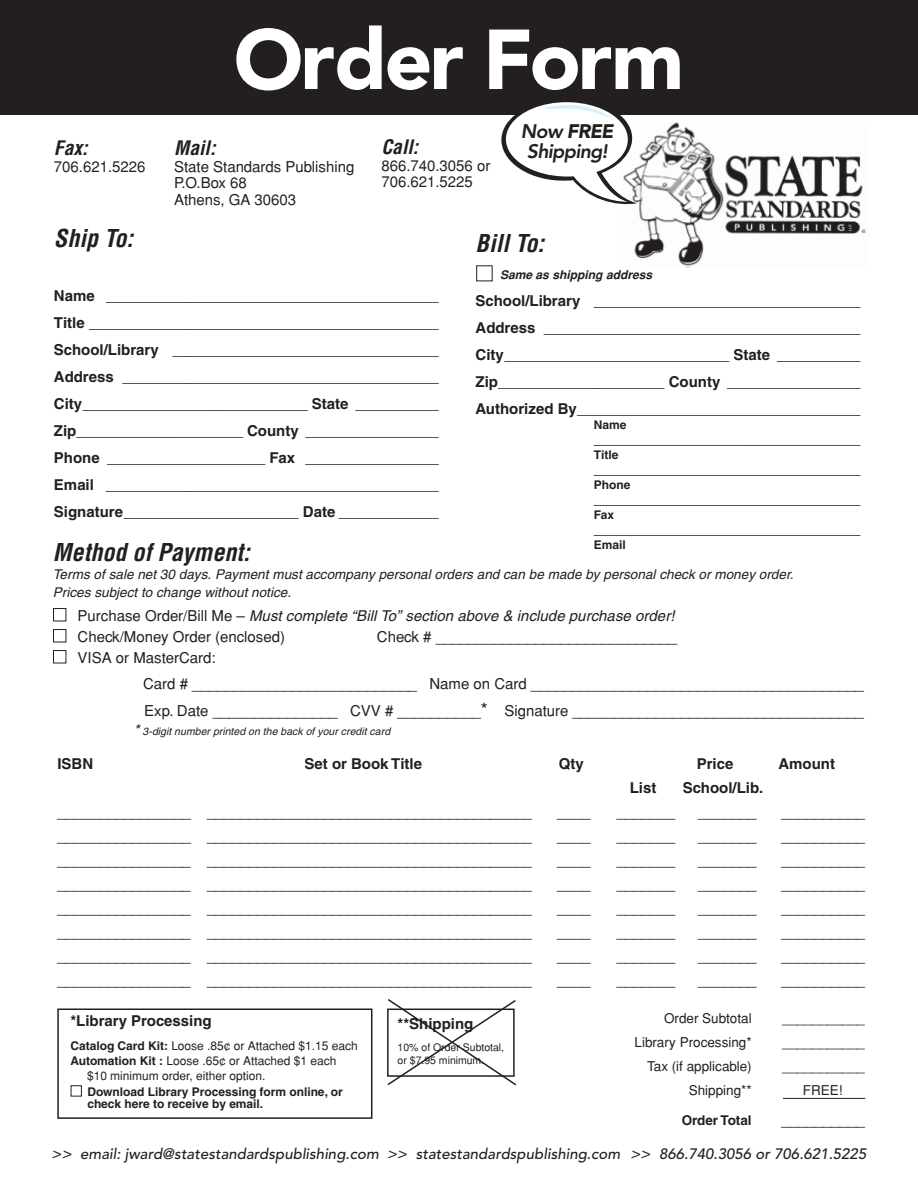
<style>
.page{position:relative;width:918px;height:1188px;background:#fff}
.page>*{position:absolute;margin:0;border:0;box-sizing:border-box;transform-origin:0 0}
.t1{font:900 84px "Avenir";letter-spacing:-.035em;color:#fff}
.t2{font:italic 700 condensed 24px "Helvetica";letter-spacing:.005em;color:#231f20}
.t3{font:italic 800 19.5px/19.5px "Avenir";letter-spacing:-.035em;color:#231f20;text-align:center}
.t4{font:italic 700 condensed 19.5px "Helvetica";letter-spacing:.005em;color:#231f20}
.t5{font:15px/16.5px "Helvetica";color:#231f20}
.t6{font:700 15px/27px "Helvetica";color:#231f20;text-align:justify}
.t7{font:italic 500 15px "Avenir";letter-spacing:.005em;color:#231f20}
.t8{font:italic 15px "Helvetica";letter-spacing:.005em;color:#231f20}
.t9{font:italic 13.5px/18px "Helvetica";letter-spacing:.005em;color:#231f20}
.t10{font:13.5px "Helvetica";color:#231f20}
.t11{font:700 13.5px "Helvetica";color:#231f20}
.t12{font:12px "Helvetica";color:#231f20}
.t13{font:700 12px/12px "Helvetica";color:#231f20}
.t14{font:italic 700 12px "Helvetica";letter-spacing:.005em;color:#231f20}
.t15{font:italic 10.5px "Helvetica";letter-spacing:.005em;color:#231f20}
.t16{font:10.5px/12.6px "Helvetica";color:#231f20}
.s1{font-weight:900}
.s2{color:#fff}
.s3{font-style:normal}
.s4{font-size:18px}
.s5{font-size:15px}
.s6{font-weight:700}
</style>
<div class="page">
<div style="left:0;top:0;width:918px;height:115px;background:#231f20"></div>
<div style="left:57px;top:1008px;width:315px;height:111px;border:2px solid #231f20"></div>
<img style="left:634px;top:122px;width:232px;height:145px">
<svg style="left:501px;top:102px;width:136px;height:105px"></svg>
<hr style="left:783px;top:1098px;width:82px;height:1px;background:#231f20">
<svg style="left:387px;top:999px;width:130px;height:87px"></svg>
<h3 class="t4" style="left:54px;top:137px;width:35px">Fax:</h3>
<p class="t5" style="left:54px;top:158px;width:93px">706.621.5226</p>
<h1 class="t1" style="left:234px;top:26px;width:452px">Order Form</h1>
<h3 class="t4" style="left:174px;top:137px;width:43px">Mail:</h3>
<p class="t5" style="left:174px;top:158px;width:182px">State Standards Publishing<br>P.O.Box 68<br>Athens, GA 30603</p>
<h3 class="t4" style="left:381px;top:136px;width:39px">Call:</h3>
<p class="t5" style="left:381px;top:157px;width:111px">866.740.3056 or<br>706.621.5225</p>
<h3 class="t3" style="left:521px;top:123px;width:94px">Now <span class="s1">FREE<br></span>Shipping!</h3>
<h2 class="t2" style="left:54px;top:225px;width:81px">Ship To:</h2>
<p class="t6" style="left:54px;top:284px;width:386px">Name ________________________________________ Title __________________________________________ School/Library ________________________________ Address ______________________________________ City___________________________ State __________ Zip____________________ County ________________ Phone ___________________ Fax ________________ Email ________________________________________ Signature_____________________ Date ____________</p>
<h2 class="t2" style="left:53px;top:539px;width:199px">Method of Payment:</h2>
<p class="t9" style="left:53px;top:567px;width:742px">Terms of sale net 30 days. Payment must accompany personal orders and can be made by personal check or money order.<br>Prices subject to change without notice.</p>
<p class="t8" style="left:53px;top:610px;width:623px"><span class="s2">■</span> <span class="s3">Purchase Order/Bill Me –</span> Must complete “Bill To” section above &amp; include purchase order!</p>
<p class="t5" style="left:53px;top:629px;width:234px"><span class="s2">■</span> Check/Money Order (enclosed)</p>
<p class="t5" style="left:377px;top:629px;width:302px">Check # _____________________________</p>
<p class="t5" style="left:143px;top:645px;width:722px;line-height:25.5px;text-indent:-90px"><span class="s2">■</span> VISA or MasterCard:<br>Card # ___________________________ Name on Card ________________________________________</p>
<p class="t5" style="left:144px;top:702px;width:721px">Exp. Date _______________ CVV # __________<span class="s4">*</span> Signature ___________________________________</p>
<p class="t15" style="left:134px;top:727px;width:258px"><span class="s5">*</span> 3-digit number printed on the back of your credit card</p>
<h2 class="t2" style="left:476px;top:229px;width:70px">Bill To:</h2>
<p class="t14" style="left:500px;top:268px;width:154px">Same as shipping address</p>
<p class="t6" style="left:476px;top:288px;width:386px">School/Library ________________________________ Address ______________________________________ City___________________________ State __________ Zip____________________ County ________________ Authorized By__________________________________</p>
<p class="t13" style="left:594px;top:420px;width:34px">Name</p>
<p class="t6" style="left:594px;top:426px;width:268px">________________________________</p>
<p class="t13" style="left:594px;top:450px;width:26px">Title</p>
<p class="t6" style="left:594px;top:456px;width:268px">________________________________</p>
<p class="t13" style="left:594px;top:480px;width:38px">Phone</p>
<p class="t6" style="left:594px;top:486px;width:268px">________________________________</p>
<p class="t13" style="left:594px;top:510px;width:22px">Fax</p>
<p class="t6" style="left:594px;top:516px;width:268px">________________________________</p>
<p class="t13" style="left:594px;top:540px;width:33px">Email</p>
<p class="t6" style="left:57px;top:752px;width:37px">ISBN</p>
<p class="t6" style="left:305px;top:752px;width:119px">Set or Book Title</p>
<p class="t6" style="left:559px;top:752px;width:26px">Qty</p>
<p class="t6" style="left:697px;top:752px;width:38px">Price</p>
<p class="t6" style="left:778px;top:752px;width:58px">Amount</p>
<p class="t6" style="left:630px;top:776px;width:28px">List</p>
<p class="t6" style="left:683px;top:776px;width:82px">School/Lib.</p>
<p class="t5" style="left:57px;top:804px;width:476px">________________ _______________________________________</p>
<p class="t5" style="left:557px;top:804px;width:35px">____</p>
<p class="t5" style="left:617px;top:804px;width:60px">_______</p>
<p class="t5" style="left:698px;top:804px;width:60px">_______</p>
<p class="t5" style="left:781px;top:804px;width:85px">__________</p>
<p class="t5" style="left:57px;top:828px;width:476px">________________ _______________________________________</p>
<p class="t5" style="left:557px;top:828px;width:35px">____</p>
<p class="t5" style="left:617px;top:828px;width:60px">_______</p>
<p class="t5" style="left:698px;top:828px;width:60px">_______</p>
<p class="t5" style="left:781px;top:828px;width:85px">__________</p>
<p class="t5" style="left:57px;top:852px;width:476px">________________ _______________________________________</p>
<p class="t5" style="left:557px;top:852px;width:35px">____</p>
<p class="t5" style="left:617px;top:852px;width:60px">_______</p>
<p class="t5" style="left:698px;top:852px;width:60px">_______</p>
<p class="t5" style="left:781px;top:852px;width:85px">__________</p>
<p class="t5" style="left:57px;top:876px;width:476px">________________ _______________________________________</p>
<p class="t5" style="left:557px;top:876px;width:35px">____</p>
<p class="t5" style="left:617px;top:876px;width:60px">_______</p>
<p class="t5" style="left:698px;top:876px;width:60px">_______</p>
<p class="t5" style="left:781px;top:876px;width:85px">__________</p>
<p class="t5" style="left:57px;top:900px;width:476px">________________ _______________________________________</p>
<p class="t5" style="left:557px;top:900px;width:35px">____</p>
<p class="t5" style="left:617px;top:900px;width:60px">_______</p>
<p class="t5" style="left:698px;top:900px;width:60px">_______</p>
<p class="t5" style="left:781px;top:900px;width:85px">__________</p>
<p class="t5" style="left:57px;top:924px;width:476px">________________ _______________________________________</p>
<p class="t5" style="left:557px;top:924px;width:35px">____</p>
<p class="t5" style="left:617px;top:924px;width:60px">_______</p>
<p class="t5" style="left:698px;top:924px;width:60px">_______</p>
<p class="t5" style="left:781px;top:924px;width:85px">__________</p>
<p class="t5" style="left:57px;top:948px;width:476px">________________ _______________________________________</p>
<p class="t5" style="left:557px;top:948px;width:35px">____</p>
<p class="t5" style="left:617px;top:948px;width:60px">_______</p>
<p class="t5" style="left:698px;top:948px;width:60px">_______</p>
<p class="t5" style="left:781px;top:948px;width:85px">__________</p>
<p class="t5" style="left:57px;top:972px;width:476px">________________ _______________________________________</p>
<p class="t5" style="left:557px;top:972px;width:35px">____</p>
<p class="t5" style="left:617px;top:972px;width:60px">_______</p>
<p class="t5" style="left:698px;top:972px;width:60px">_______</p>
<p class="t5" style="left:781px;top:972px;width:85px">__________</p>
<p class="t10" style="left:664px;top:1010px;width:89px">Order Subtotal</p>
<p class="t10" style="left:782px;top:1010px;width:84px">___________</p>
<p class="t10" style="left:635px;top:1034px;width:119px">Library Processing*</p>
<p class="t10" style="left:782px;top:1034px;width:84px">___________</p>
<p class="t10" style="left:647px;top:1058px;width:106px">Tax (if applicable)</p>
<p class="t10" style="left:782px;top:1058px;width:84px">___________</p>
<p class="t10" style="left:689px;top:1082px;width:64px">Shipping**</p>
<p class="t10" style="left:803px;top:1082px;width:41px">FREE!</p>
<p class="t11" style="left:682px;top:1115px;width:71px">Order Total</p>
<p class="t5" style="left:781px;top:1111px;width:85px">__________</p>
<p class="t6" style="left:70px;top:1008px;width:143px">*Library Processing</p>
<p class="t12" style="left:70px;top:1038px;width:289px"><span class="s6">Catalog Card Kit:</span> Loose .85¢ or Attached $1.15 each</p>
<p class="t12" style="left:70px;top:1053px;width:267px"><span class="s6">Automation Kit :</span> Loose .65¢ or Attached $1 each</p>
<p class="t12" style="left:87px;top:1068px;width:180px">$10 minimum order, either option.</p>
<p class="t13" style="left:87px;top:1087px;width:257px;text-indent:-17px"><span class="s2">■</span> Download Library Processing form online, or check here to receive by email.</p>
<p class="t6" style="left:398px;top:1011px;width:77px">**Shipping</p>
<p class="t16" style="left:398px;top:1041px;width:108px">10% of Order Subtotal, or $7.95 minimum.</p>
<p class="t7" style="left:52px;top:1148px;width:816px">&gt;&gt; email: jward@statestandardspublishing.com &gt;&gt; statestandardspublishing.com &gt;&gt; 866.740.3056 or 706.621.5225</p>
</div>
